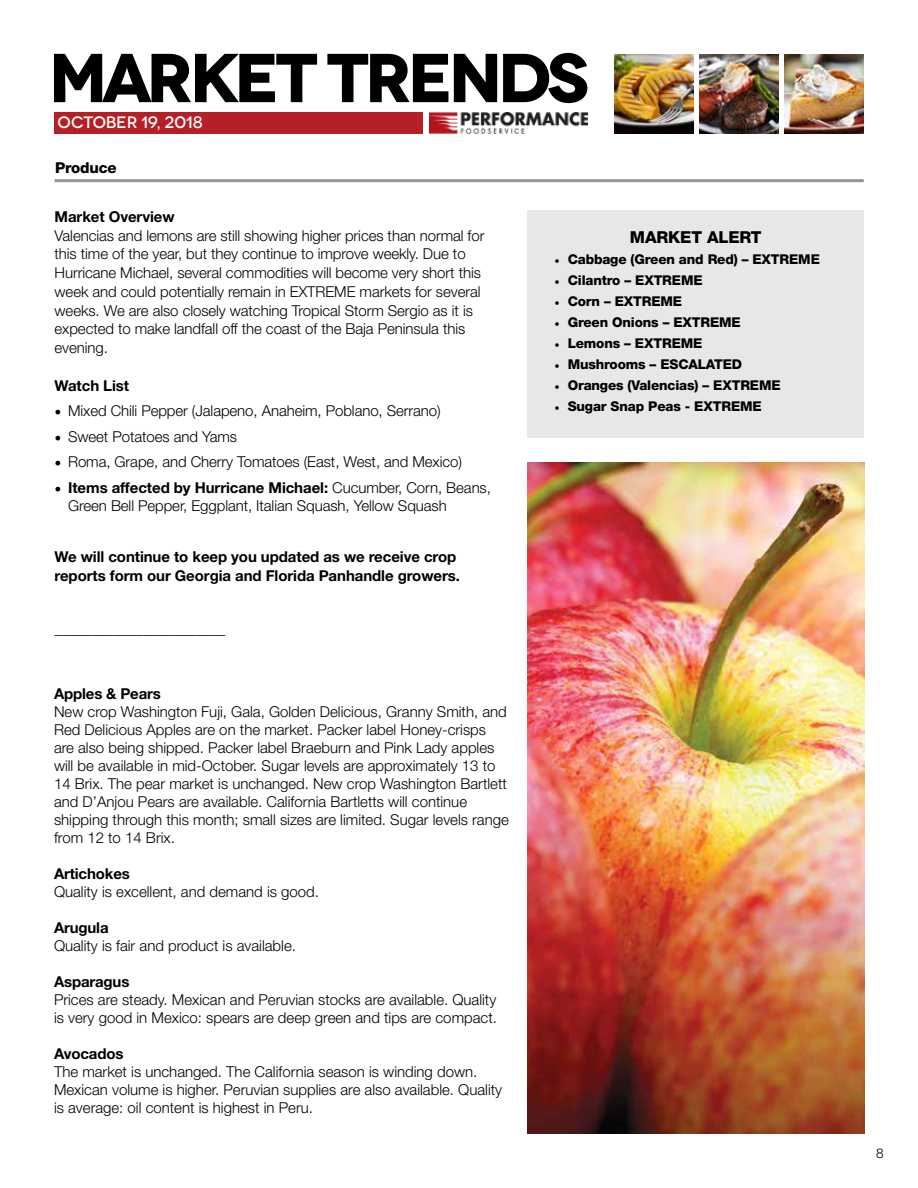
<style>
.page{position:relative;width:918px;height:1188px;background:#fff}
.page>*{position:absolute;margin:0;border:0;box-sizing:border-box;transform-origin:0 0}
.t1{font:700 69px "Novecentowide";letter-spacing:-.07em;color:#000}
.t2{font:500 16.5px "Novecentowide";letter-spacing:-.01em;color:#fff}
.t3{font:800 16.5px "Helvetica Neue";letter-spacing:-.01em;color:#000}
.t4{font:300 15px/18px "Helvetica Neue";color:#000}
.t5{font:700 15px/18.8px "Helvetica Neue";letter-spacing:-.005em;color:#000}
.t6{font:800 15px "Helvetica Neue";letter-spacing:-.01em;color:#000}
.t7{font:800 13.5px "Helvetica Neue";letter-spacing:-.01em;color:#000}
.t8{font:300 13.5px "Helvetica Neue";color:#000}
.s1{font-family:"Minion Pro";font-weight:400;font-size:18px}
.s2{font-weight:700}
.s3{font-family:"Minion Pro";font-weight:400}
</style>
<div class="page">
<div style="left:55px;top:112px;width:368px;height:21px;background:#b42025"></div>
<img style="left:430px;top:112px;width:158px;height:21px">
<img style="left:614px;top:54px;width:80px;height:79px">
<img style="left:785px;top:54px;width:79px;height:79px">
<img style="left:699px;top:54px;width:80px;height:79px">
<img style="left:528px;top:462px;width:336px;height:672px">
<div style="left:528px;top:210px;width:336px;height:227px;background:#e6e7e8"></div>
<hr style="left:55px;top:179px;width:809px;height:3px;background:#939598">
<h1 class="t1" style="left:49px;top:35px;width:542px">MARKET TRENDS</h1>
<p class="t2" style="left:58px;top:113px;width:147px">OCTOBER 19, 2018</p>
<p class="t6" style="left:55px;top:159px;width:63px">Produce</p>
<p class="t5" style="left:55px;top:207px;width:122px">Market Overview</p>
<p class="t4" style="left:55px;top:226px;width:431px;line-height:18.8px">Valencias and lemons are still showing higher prices than normal for this time of the year, but they continue to improve weekly. Due to Hurricane Michael, several commodities will become very short this week and could potentially remain in EXTREME markets for several weeks. We are also closely watching Tropical Storm Sergio as it is expected to make landfall off the coast of the Baja Peninsula this evening.</p>
<p class="t5" style="left:55px;top:376px;width:76px">Watch List</p>
<p class="t4" style="left:55px;top:402px;width:388px"><span class="s1">•</span> Mixed Chili Pepper (Jalapeno, Anaheim, Poblano, Serrano)</p>
<p class="t4" style="left:55px;top:427px;width:184px"><span class="s1">•</span> Sweet Potatoes and Yams</p>
<p class="t4" style="left:55px;top:453px;width:409px"><span class="s1">•</span> Roma, Grape, and Cherry Tomatoes (East, West, and Mexico)</p>
<p class="t4" style="left:68px;top:478px;width:424px;line-height:18.8px;text-indent:-14px"><span class="s1">•</span> <span class="s2">Items affected by Hurricane Michael:</span> Cucumber, Corn, Beans,<br>Green Bell Pepper, Eggplant, Italian Squash, Yellow Squash</p>
<p class="t5" style="left:55px;top:547px;width:407px">We will continue to keep you updated as we receive crop reports form our Georgia and Florida Panhandle growers.</p>
<p class="t5" style="left:55px;top:619px;width:172px">_______________________</p>
<p class="t5" style="left:54px;top:684px;width:108px">Apples &amp; Pears</p>
<p class="t4" style="left:54px;top:702px;width:456px">New crop Washington Fuji, Gala, Golden Delicious, Granny Smith, and Red Delicious Apples are on the market. Packer label Honey-crisps are also being shipped. Packer label Braeburn and Pink Lady apples will be available in mid-October. Sugar levels are approximately 13 to 14 Brix. The pear market is unchanged. New crop Washington Bartlett and D’Anjou Pears are available. California Bartletts will continue shipping through this month; small sizes are limited. Sugar levels range from 12 to 14 Brix.</p>
<p class="t5" style="left:54px;top:864px;width:77px">Artichokes</p>
<p class="t4" style="left:54px;top:882px;width:267px">Quality is excellent, and demand is good.</p>
<p class="t5" style="left:54px;top:918px;width:56px">Arugula</p>
<p class="t4" style="left:54px;top:936px;width:243px">Quality is fair and product is available.</p>
<p class="t5" style="left:54px;top:972px;width:77px">Asparagus</p>
<p class="t4" style="left:54px;top:990px;width:444px">Prices are steady. Mexican and Peruvian stocks are available. Quality is very good in Mexico: spears are deep green and tips are compact.</p>
<p class="t5" style="left:54px;top:1044px;width:71px">Avocados</p>
<p class="t4" style="left:54px;top:1062px;width:450px">The market is unchanged. The California season is winding down.<br>Mexican volume is higher. Peruvian supplies are also available. Quality is average: oil content is highest in Peru.</p>
<p class="t3" style="left:630px;top:227px;width:133px">MARKET ALERT</p>
<p class="t7" style="left:554px;top:251px;width:267px"><span class="s3">•</span> Cabbage (Green and Red) – EXTREME</p>
<p class="t7" style="left:554px;top:272px;width:150px"><span class="s3">•</span> Cilantro – EXTREME</p>
<p class="t7" style="left:554px;top:293px;width:129px"><span class="s3">•</span> Corn – EXTREME</p>
<p class="t7" style="left:554px;top:314px;width:188px"><span class="s3">•</span> Green Onions – EXTREME</p>
<p class="t7" style="left:554px;top:335px;width:150px"><span class="s3">•</span> Lemons – EXTREME</p>
<p class="t7" style="left:554px;top:356px;width:189px"><span class="s3">•</span> Mushrooms – ESCALATED</p>
<p class="t7" style="left:554px;top:377px;width:228px"><span class="s3">•</span> Oranges (Valencias) – EXTREME</p>
<p class="t7" style="left:554px;top:398px;width:209px"><span class="s3">•</span> Sugar Snap Peas - EXTREME</p>
<p class="t8" style="left:876px;top:1145px;width:9px">8</p>
</div>
